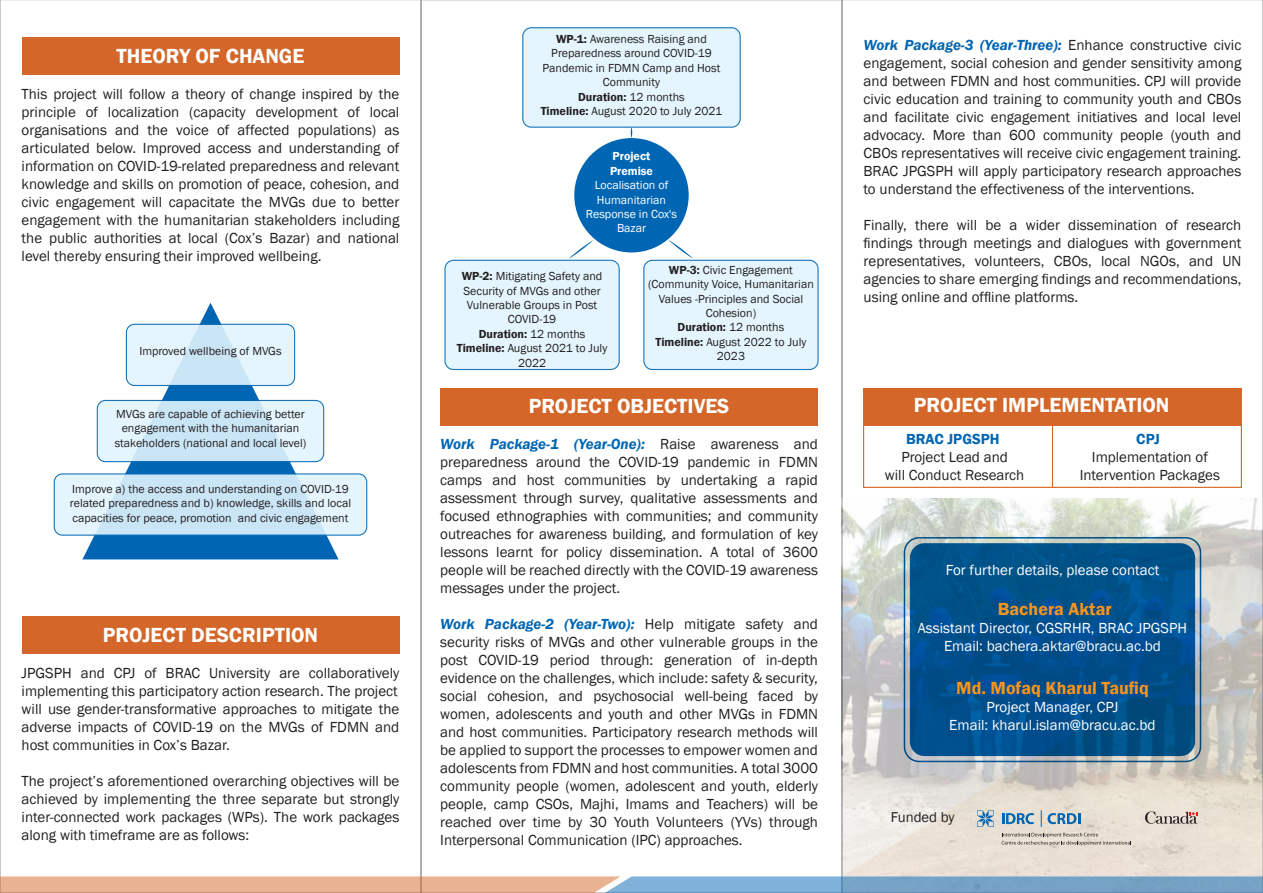
<style>
.page{position:relative;width:1263px;height:893px;background:#fff}
.page>*{position:absolute;margin:0;border:0;box-sizing:border-box;transform-origin:0 0}
.t1{font:600 21px "Franklin Gothic";color:#fff}
.t2{font:600 18px "Franklin Gothic";color:#f7941e}
.t3{font:15px/18px "Franklin Gothic";color:#231f20;text-align:justify}
.t4{font:15px/18px "Franklin Gothic";color:#fff;text-align:center}
.t5{font:600 15px "Franklin Gothic";color:#0066b3}
.t6{font:14.7px "Franklin Gothic";color:#231f20}
.t7{font:12px/14.4px "Franklin Gothic";color:#231f20;text-align:center}
.t8{font:12px/14.4px "Franklin Gothic";color:#fff;text-align:center}
.t9{font:600 12px/14.4px "Franklin Gothic";color:#fff}
.s1{font-weight:600}
.s2{font-weight:600;font-style:italic;color:#0066b3}
</style>
<div class="page">
<img style="left:842px;top:498px;width:421px;height:378px">
<svg style="left:82px;top:303px;width:257px;height:256px"></svg>
<svg style="left:97px;top:400px;width:227px;height:62px;background:#d4ebf8"></svg>
<div style="left:97px;top:400px;width:227px;height:62px;border:1px solid #0066b3;border-radius:8px"></div>
<svg style="left:126px;top:324px;width:169px;height:61px;background:#dbeffa"></svg>
<div style="left:126px;top:324px;width:169px;height:62px;border:1px solid #0066b3;border-radius:8px"></div>
<svg style="left:54px;top:474px;width:313px;height:61px;background:#d2eaf7"></svg>
<div style="left:54px;top:473px;width:313px;height:63px;border:1px solid #0066b3;border-radius:8px"></div>
<div style="left:574px;top:138px;width:115px;height:114px;background:#0066b3;border-radius:50%"></div>
<svg style="left:668px;top:240px;width:25px;height:19px"></svg>
<svg style="left:568px;top:240px;width:25px;height:19px"></svg>
<div style="left:523px;top:28px;width:217px;height:99px;background:#e1f4fd;border-radius:8px"></div>
<div style="left:522px;top:27px;width:219px;height:101px;border:1px solid #0066b3;border-radius:8px"></div>
<div style="left:445px;top:260px;width:174px;height:109px;background:#e1f4fd;border-radius:8px"></div>
<div style="left:444px;top:260px;width:176px;height:110px;border:1px solid #0066b3;border-radius:8px"></div>
<div style="left:644px;top:260px;width:174px;height:109px;background:#e1f4fd;border-radius:8px"></div>
<div style="left:643px;top:260px;width:176px;height:110px;border:1px solid #0066b3;border-radius:8px"></div>
<div style="left:440px;top:388px;width:378px;height:38px;background:#d36628"></div>
<div style="left:22px;top:37px;width:377px;height:38px;background:#d36628"></div>
<div style="left:22px;top:616px;width:377px;height:37px;background:#d36628"></div>
<div style="left:863px;top:388px;width:378px;height:38px;background:#d36628"></div>
<div style="left:863px;top:388px;width:379px;height:100px;border:1px solid #d36628"></div>
<hr style="left:1052px;top:426px;width:1px;height:61px;background:#d36628">
<svg style="left:910px;top:543px;width:285px;height:213px;background:#004f8b"></svg>
<div style="left:904px;top:537px;width:297px;height:225px;border:2px solid #0066b3;border-radius:15px"></div>
<svg style="left:0;top:876px;width:1263px;height:17px;background:#b0adb0"></svg>
<svg style="left:1002px;top:833px;width:129px;height:13px;background:#ccc3b9"></svg>
<svg style="left:977px;top:810px;width:17px;height:17px"></svg>
<svg style="left:1002px;top:813px;width:32px;height:11px"></svg>
<svg style="left:1041px;top:810px;width:39px;height:17px"></svg>
<svg style="left:1144px;top:811px;width:53px;height:13px"></svg>
<h1 class="t1" style="left:117px;top:43px;width:189px">THEORY OF CHANGE</h1>
<p class="t3" style="left:22px;top:86px;width:379px">This project will follow a theory of change inspired by the principle of localization (capacity development of local organisations and the voice of affected populations) as articulated below. Improved access and understanding of information on COVID-19-related preparedness and relevant knowledge and skills on promotion of peace, cohesion, and civic engagement will capacitate the MVGs due to better engagement with the humanitarian stakeholders including the public authorities at local (Cox’s Bazar) and national level thereby ensuring their improved wellbeing.</p>
<p class="t7" style="left:139px;top:344px;width:144px">Improved wellbeing of MVGs</p>
<p class="t7" style="left:115px;top:407px;width:193px">MVGs are capable of achieving better engagement with the humanitarian stakeholders (national and local level)</p>
<p class="t7" style="left:70px;top:482px;width:283px;text-align:left">Improve a) the access and understanding on COVID-19 related preparedness and b) knowledge, skills and local capacities for peace, promotion and civic engagement</p>
<h1 class="t1" style="left:103px;top:622px;width:217px">PROJECT DESCRIPTION</h1>
<p class="t3" style="left:22px;top:665px;width:379px">JPGSPH and CPJ of BRAC University are collaboratively implementing this participatory action research. The project will use gender-transformative approaches to mitigate the adverse impacts of COVID-19 on the MVGs of FDMN and host communities in Cox’s Bazar.</p>
<p class="t3" style="left:22px;top:773px;width:379px">The project’s aforementioned overarching objectives will be achieved by implementing the three separate but strongly inter-connected work packages (WPs). The work packages along with timeframe are as follows:</p>
<p class="t7" style="left:541px;top:32px;width:183px"><span class="s1">WP-1:</span> Awareness Raising and<br>Preparedness around COVID-19<br>Pandemic in FDMN Camp and Host<br>Community<br><span class="s1">Duration:</span> 12 months<br><span class="s1">Timeline:</span> August 2020 to July 2021</p>
<p class="t9" style="left:610px;top:149px;width:44px">Project<br>Premise</p>
<p class="t8" style="left:586px;top:178px;width:93px">Localisation of<br>Humanitarian<br>Response in Cox's<br>Bazar</p>
<p class="t7" style="left:457px;top:269px;width:152px"><span class="s1">WP-2:</span> Mitigating Safety and<br>Security of MVGs and other<br>Vulnerable Groups in Post<br>COVID-19<br><span class="s1">Duration:</span> 12 months<br><span class="s1">Timeline:</span> August 2021 to July<br>2022</p>
<p class="t7" style="left:648px;top:263px;width:167px"><span class="s1">WP-3:</span> Civic Engagement (Community Voice, Humanitarian<br>Values -Principles and Social<br>Cohesion)<br><span class="s1">Duration:</span> 12 months<br><span class="s1">Timeline:</span> August 2022 to July<br>2023</p>
<h1 class="t1" style="left:529px;top:393px;width:202px">PROJECT OBJECTIVES</h1>
<p class="t3" style="left:440px;top:435px;width:379px"><span class="s2">Work Package-1 (Year-One):</span> Raise awareness and preparedness around the COVID-19 pandemic in FDMN camps and host communities by undertaking a rapid assessment through survey, qualitative assessments and focused ethnographies with communities; and community outreaches for awareness building, and formulation of key lessons learnt for policy dissemination. A total of 3600 people will be reached directly with the COVID-19 awareness messages under the project.</p>
<p class="t3" style="left:440px;top:615px;width:379px"><span class="s2">Work Package-2 (Year-Two):</span> Help mitigate safety and security risks of MVGs and other vulnerable groups in the post COVID-19 period through: generation of in-depth evidence on the challenges, which include: safety &amp; security, social cohesion, and psychosocial well-being faced by women, adolescents and youth and other MVGs in FDMN and host communities. Participatory research methods will be applied to support the processes to empower women and adolescents from FDMN and host communities. A total 3000 community people (women, adolescent and youth, elderly people, camp CSOs, Majhi, Imams and Teachers) will be reached over time by 30 Youth Volunteers (YVs) through Interpersonal Communication (IPC) approaches.</p>
<p class="t3" style="left:863px;top:37px;width:379px"><span class="s2">Work Package-3 (Year-Three):</span> Enhance constructive civic engagement, social cohesion and gender sensitivity among and between FDMN and host communities. CPJ will provide civic education and training to community youth and CBOs and facilitate civic engagement initiatives and local level advocacy. More than 600 community people (youth and CBOs representatives will receive civic engagement training.<br>BRAC JPGSPH will apply participatory research approaches to understand the effectiveness of the interventions.</p>
<p class="t3" style="left:863px;top:217px;width:379px">Finally, there will be a wider dissemination of research findings through meetings and dialogues with government representatives, volunteers, CBOs, local NGOs, and UN agencies to share emerging findings and recommendations, using online and offline platforms.</p>
<h1 class="t1" style="left:914px;top:393px;width:257px">PROJECT IMPLEMENTATION</h1>
<p class="t5" style="left:906px;top:429px;width:95px">BRAC JPGSPH</p>
<p class="t3" style="left:885px;top:448px;width:141px;text-align:center">Project Lead and<br>will Conduct Research</p>
<p class="t5" style="left:1136px;top:429px;width:25px">CPJ</p>
<p class="t3" style="left:1080px;top:448px;width:142px;text-align:center">Implementation of<br>Intervention Packages</p>
<p class="t4" style="left:946px;top:562px;width:215px">For further details, please contact</p>
<p class="t2" style="left:998px;top:598px;width:115px">Bachera Aktar</p>
<p class="t4" style="left:918px;top:619px;width:271px">Assistant Director, CGSRHR, BRAC JPGSPH<br>Email: bachera.aktar@bracu.ac.bd</p>
<p class="t2" style="left:956px;top:677px;width:194px">Md. Mofaq Kharul Taufiq</p>
<p class="t4" style="left:949px;top:699px;width:208px">Project Manager, CPJ<br>Email: kharul.islam@bracu.ac.bd</p>
<p class="t6" style="left:891px;top:808px;width:65px">Funded by</p>
</div>
